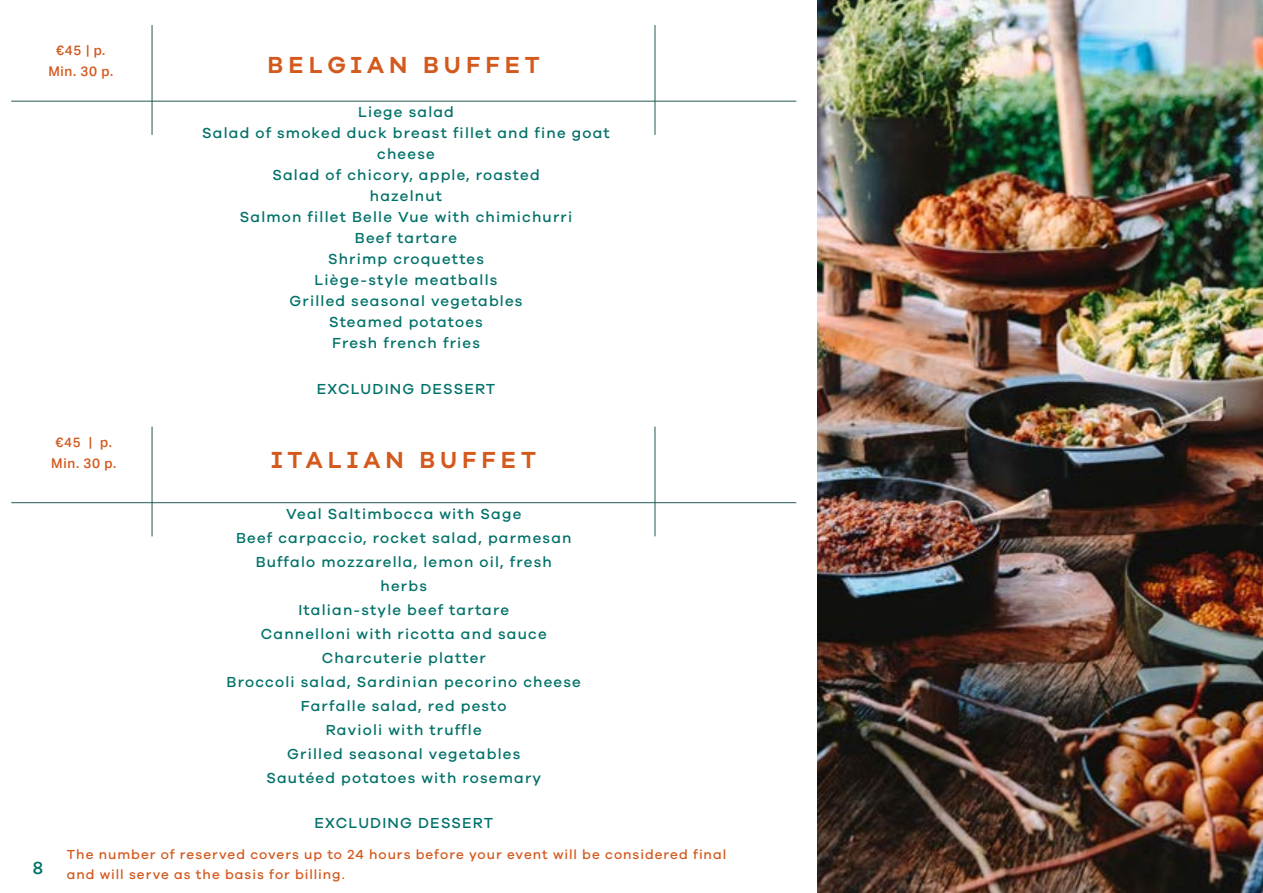
<style>
.page{position:relative;width:1263px;height:893px;background:#fff}
.page>*{position:absolute;margin:0;border:0;box-sizing:border-box;transform-origin:0 0}
.t1{font:600 24px "Galano Grotesque Alt";letter-spacing:.21em;color:#d3591d}
.t2{font:500 18px "Galano Grotesque";color:#007169}
.t3{font:500 15px/21px "Galano Grotesque";letter-spacing:.08em;color:#007169;text-align:center}
.t4{font:500 13.5px "Galano Grotesque";letter-spacing:.075em;color:#d3591d}
.t5{font:500 13.5px/21px "Aktiv Grotesk";letter-spacing:.05em;color:#d3591d;text-align:center}
</style>
<div class="page">
<hr style="left:11px;top:101px;width:785px;height:1px;background:#225956">
<hr style="left:152px;top:25px;width:1px;height:110px;background:#225956">
<hr style="left:655px;top:25px;width:1px;height:110px;background:#225956">
<hr style="left:11px;top:502px;width:785px;height:1px;background:#225956">
<hr style="left:152px;top:427px;width:1px;height:109px;background:#225956">
<hr style="left:655px;top:427px;width:1px;height:109px;background:#225956">
<img style="left:817px;top:0;width:446px;height:893px">
<p class="t5" style="left:48px;top:40px;width:66px">€45 | p.<br>Min. 30 p.</p>
<p class="t5" style="left:51px;top:431px;width:66px">€45 | p.<br>Min. 30 p.</p>
<h1 class="t1" style="left:268px;top:50px;width:274px">BELGIAN BUFFET</h1>
<p class="t3" style="left:202px;top:101px;width:409px">Liege salad<br>Salad of smoked duck breast fillet and fine goat cheese<br>Salad of chicory, apple, roasted<br>hazelnut<br>Salmon fillet Belle Vue with chimichurri<br>Beef tartare<br>Shrimp croquettes<br>Liège-style meatballs<br>Grilled seasonal vegetables<br>Steamed potatoes<br>Fresh french fries</p>
<p class="t3" style="left:317px;top:377px;width:180px">EXCLUDING DESSERT</p>
<h1 class="t1" style="left:271px;top:444px;width:266px">ITALIAN BUFFET</h1>
<p class="t2" style="left:33px;top:857px;width:12px">8</p>
<p class="t3" style="left:227px;top:501px;width:356px;line-height:24px">Veal Saltimbocca with Sage<br>Beef carpaccio, rocket salad, parmesan<br>Buffalo mozzarella, lemon oil, fresh<br>herbs<br>Italian-style beef tartare<br>Cannelloni with ricotta and sauce<br>Charcuterie platter<br>Broccoli salad, Sardinian pecorino cheese<br>Farfalle salad, red pesto<br>Ravioli with truffle<br>Grilled seasonal vegetables<br>Sautéed potatoes with rosemary</p>
<p class="t3" style="left:314px;top:812px;width:180px">EXCLUDING DESSERT</p>
<p class="t4" style="left:67px;top:846px;width:661px">The number of reserved covers up to 24 hours before your event will be considered final</p>
<p class="t4" style="left:67px;top:866px;width:280px">and will serve as the basis for billing.</p>
</div>
